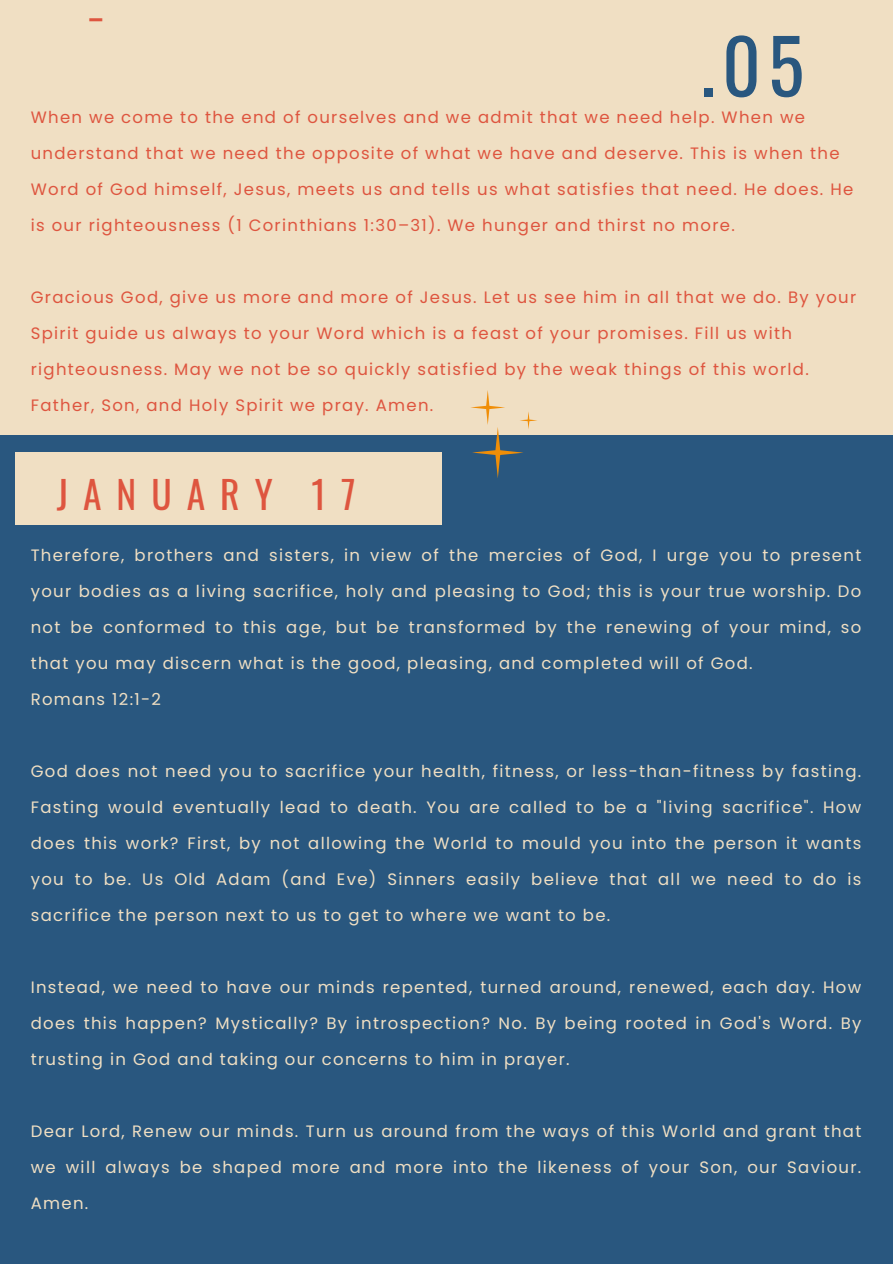
<style>
.page{position:relative;width:893px;height:1264px;background:#fff}
.page>*{position:absolute;margin:0;border:0;box-sizing:border-box;transform-origin:0 0}
.t1{font:75px "Oswald";color:#29577f}
.t2{font:37.5px "Oswald";letter-spacing:.4em;color:#de553f}
.t3{font:16.5px/36px "Poppins";letter-spacing:.08em;color:#f0dfc3;text-align:justify}
.t4{font:16.5px/36px "Poppins";letter-spacing:.08em;color:#de553f}
</style>
<div class="page">
<div style="left:0;top:0;width:892px;height:1263px;background:#29577f"></div>
<div style="left:0;top:0;width:892px;height:434px;background:#f0dfc3"></div>
<svg style="left:470px;top:390px;width:67px;height:88px"></svg>
<div style="left:15px;top:452px;width:427px;height:72px;background:#f0dfc3"></div>
<p class="t2" style="left:89px;top:-29px;width:14px">_</p>
<p class="t1" style="left:700px;top:7px;width:105px">.05</p>
<p class="t4" style="left:31px;top:99px;width:824px">When we come to the end of ourselves and we admit that we need help. When we understand that we need the opposite of what we have and deserve. This is when the Word of God himself, Jesus, meets us and tells us what satisfies that need. He does. He is our righteousness (1 Corinthians 1:30–31). We hunger and thirst no more.</p>
<p class="t4" style="left:31px;top:279px;width:827px">Gracious God, give us more and more of Jesus. Let us see him in all that we do. By your Spirit guide us always to your Word which is a feast of your promises. Fill us with righteousness. May we not be so quickly satisfied by the weak things of this world.<br>Father, Son, and Holy Spirit we pray. Amen.</p>
<p class="t2" style="left:57px;top:465px;width:300px">JANUARY 17</p>
<p class="t3" style="left:31px;top:536px;width:832px">Therefore, brothers and sisters, in view of the mercies of God, I urge you to present your bodies as a living sacrifice, holy and pleasing to God; this is your true worship. Do not be conformed to this age, but be transformed by the renewing of your mind, so that you may discern what is the good, pleasing, and completed will of God.</p>
<p class="t3" style="left:31px;top:680px;width:132px">Romans 12:1-2</p>
<p class="t3" style="left:31px;top:752px;width:832px">God does not need you to sacrifice your health, fitness, or less-than-fitness by fasting.<br>Fasting would eventually lead to death. You are called to be a "living sacrifice". How does this work? First, by not allowing the World to mould you into the person it wants you to be. Us Old Adam (and Eve) Sinners easily believe that all we need to do is sacrifice the person next to us to get to where we want to be.</p>
<p class="t3" style="left:31px;top:968px;width:832px">Instead, we need to have our minds repented, turned around, renewed, each day. How does this happen? Mystically? By introspection? No. By being rooted in God's Word. By trusting in God and taking our concerns to him in prayer.</p>
<p class="t3" style="left:31px;top:1112px;width:832px">Dear Lord, Renew our minds. Turn us around from the ways of this World and grant that we will always be shaped more and more into the likeness of your Son, our Saviour.<br>Amen.</p>
</div>
